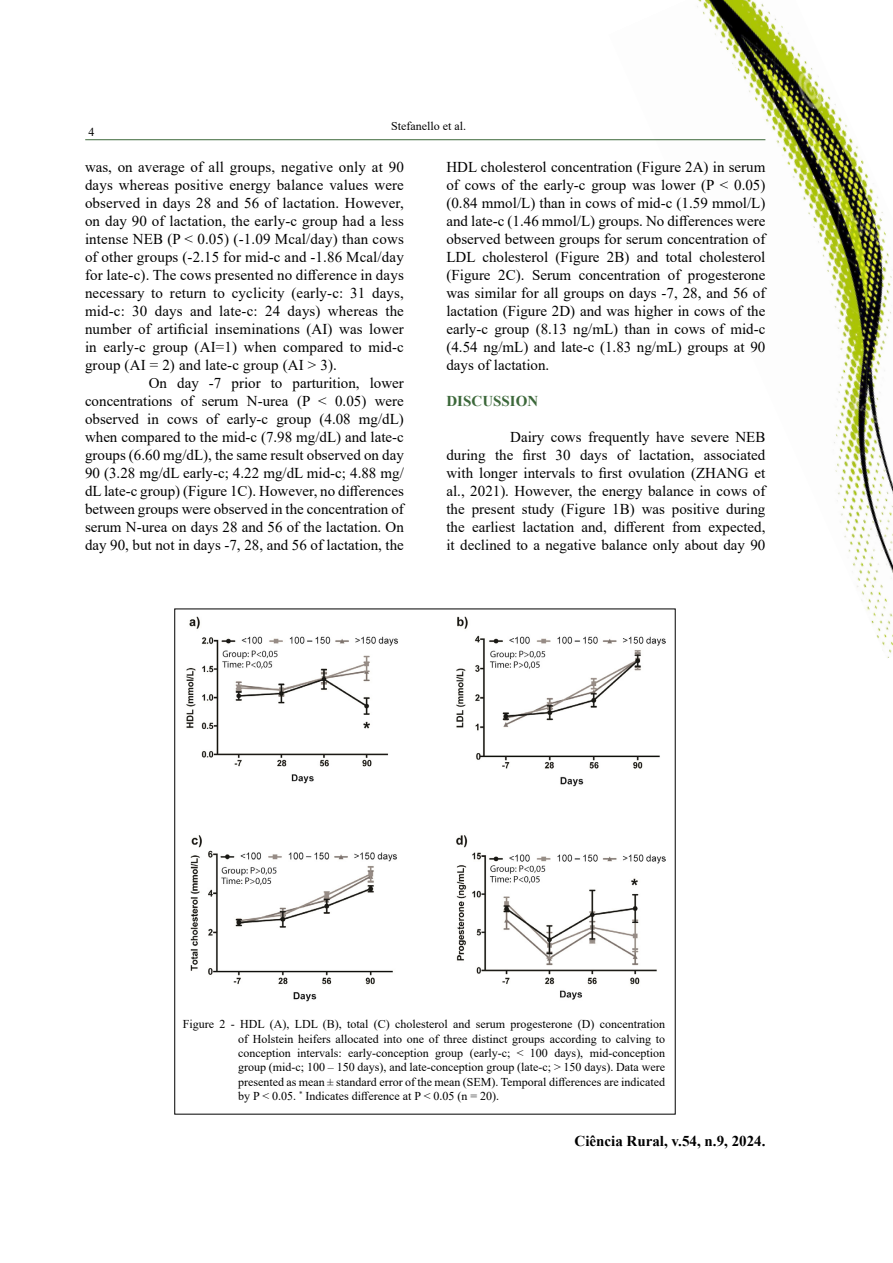
<style>
.page{position:relative;width:893px;height:1263px;background:#fff}
.page>*{position:absolute;margin:0;border:0;box-sizing:border-box;transform-origin:0 0}
.t1{font:15px/18px "Times New Roman";color:#000;text-align:justify}
.t2{font:700 15px "Times New Roman";color:#000}
.t3{font:700 15px "Times New Roman";color:#3c683a}
.t4{font:12px/14.4px "Times New Roman";color:#000;text-align:justify}
</style>
<div class="page">
<img style="left:608px;top:0;width:285px;height:658px">
<hr style="left:85px;top:139px;width:680px;height:1px;background:#3c683a">
<img style="left:186px;top:611px;width:479px;height:391px">
<p class="t4" style="left:391px;top:119px;width:76px">Stefanello et al.</p>
<p class="t1" style="left:85px;top:157px;width:320px">was, on average of all groups, negative only at 90</p>
<p class="t1" style="left:85px;top:175px;width:320px">days whereas positive energy balance values were</p>
<p class="t1" style="left:85px;top:193px;width:320px">observed in days 28 and 56 of lactation. However,</p>
<p class="t1" style="left:85px;top:211px;width:320px">on day 90 of lactation, the early-c group had a less</p>
<p class="t1" style="left:85px;top:229px;width:320px">intense NEB (P &lt; 0.05) (-1.09 Mcal/day) than cows</p>
<p class="t1" style="left:85px;top:247px;width:320px">of other groups (-2.15 for mid-c and -1.86 Mcal/day</p>
<p class="t1" style="left:85px;top:265px;width:320px">for late-c). The cows presented no difference in days</p>
<p class="t1" style="left:85px;top:283px;width:320px">necessary to return to cyclicity (early-c: 31 days,</p>
<p class="t1" style="left:85px;top:301px;width:320px">mid-c: 30 days and late-c: 24 days) whereas the</p>
<p class="t1" style="left:85px;top:319px;width:320px">number of artificial inseminations (AI) was lower</p>
<p class="t1" style="left:85px;top:337px;width:320px">in early-c group (AI=1) when compared to mid-c</p>
<p class="t1" style="left:85px;top:355px;width:254px">group (AI = 2) and late-c group (AI &gt; 3).</p>
<p class="t1" style="left:149px;top:373px;width:257px">On day -7 prior to parturition, lower</p>
<p class="t1" style="left:85px;top:391px;width:320px">concentrations of serum N-urea (P &lt; 0.05) were</p>
<p class="t1" style="left:85px;top:409px;width:320px">observed in cows of early-c group (4.08 mg/dL)</p>
<p class="t1" style="left:85px;top:427px;width:320px">when compared to the mid-c (7.98 mg/dL) and late-c</p>
<p class="t1" style="left:85px;top:445px;width:320px">groups (6.60 mg/dL), the same result observed on day</p>
<p class="t1" style="left:85px;top:463px;width:320px">90 (3.28 mg/dL early-c; 4.22 mg/dL mid-c; 4.88 mg/</p>
<p class="t1" style="left:85px;top:481px;width:320px">dL late-c group) (Figure 1C). However, no differences</p>
<p class="t1" style="left:85px;top:499px;width:320px">between groups were observed in the concentration of</p>
<p class="t1" style="left:85px;top:517px;width:320px">serum N-urea on days 28 and 56 of the lactation. On</p>
<p class="t1" style="left:85px;top:535px;width:320px">day 90, but not in days -7, 28, and 56 of lactation, the</p>
<p class="t4" style="left:88px;top:124px;width:7px">4</p>
<p class="t1" style="left:446px;top:157px;width:320px">HDL cholesterol concentration (Figure 2A) in serum of cows of the early-c group was lower (P &lt; 0.05) (0.84 mmol/L) than in cows of mid-c (1.59 mmol/L) and late-c (1.46 mmol/L) groups. No differences were observed between groups for serum concentration of LDL cholesterol (Figure 2B) and total cholesterol (Figure 2C). Serum concentration of progesterone was similar for all groups on days -7, 28, and 56 of lactation (Figure 2D) and was higher in cows of the early-c group (8.13 ng/mL) than in cows of mid-c (4.54 ng/mL) and late-c (1.83 ng/mL) groups at 90 days of lactation.</p>
<p class="t3" style="left:446px;top:390px;width:93px">DISCUSSION</p>
<p class="t1" style="left:446px;top:427px;width:320px;text-indent:64px">Dairy cows frequently have severe NEB during the first 30 days of lactation, associated with longer intervals to first ovulation (ZHANG et al., 2021). However, the energy balance in cows of the present study (Figure 1B) was positive during the earliest lactation and, different from expected, it declined to a negative balance only about day 90</p>
<p class="t4" style="left:238px;top:1017px;width:428px;text-indent:-55px">Figure 2 - HDL (A), LDL (B), total (C) cholesterol and serum progesterone (D) concentration of Holstein heifers allocated into one of three distinct groups according to calving to conception intervals: early-conception group (early-c; &lt; 100 days), mid-conception group (mid-c; 100 – 150 days), and late-conception group (late-c; &gt; 150 days). Data were presented as mean ± standard error of the mean (SEM). Temporal differences are indicated by P &lt; 0.05. <sup>*</sup> Indicates difference at P &lt; 0.05 (n = 20).</p>
<p class="t2" style="left:575px;top:1130px;width:192px">Ciência Rural, v.54, n.9, 2024.</p>
</div>
